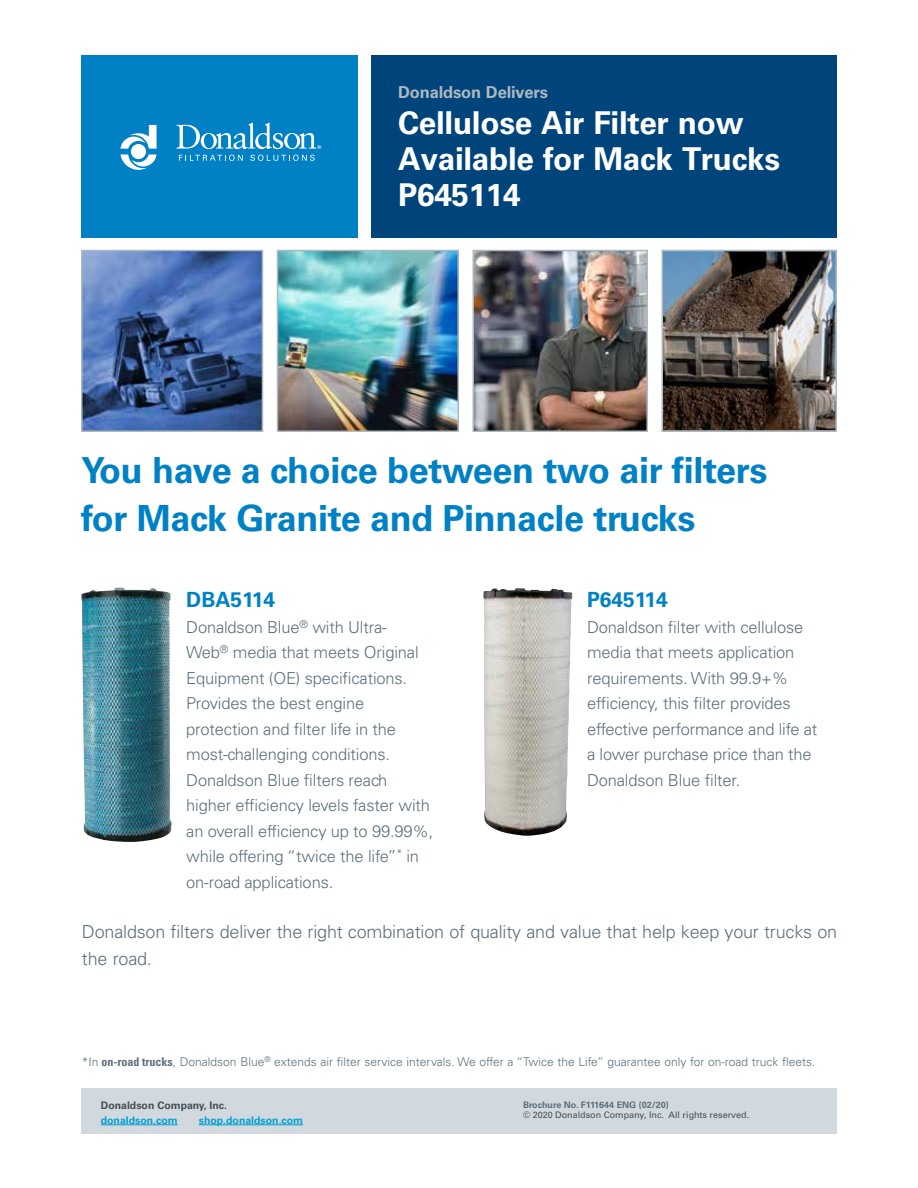
<style>
.page{position:relative;width:918px;height:1188px;background:#fff}
.page>*{position:absolute;margin:0;border:0;box-sizing:border-box;transform-origin:0 0}
.t1{font:700 36px/48px "Univers LT Std";letter-spacing:-.01em;color:#0081c6}
.t2{font:700 31.5px/36px "Univers LT Std";letter-spacing:-.01em;color:#fff}
.t3{font:700 21px "Univers LT Std";color:#0081c6}
.t4{font:300 18px/27px "Univers LT Std";letter-spacing:-.01em;color:#5c6f7c}
.t5{font:300 16.5px/25.5px "Univers LT Std";letter-spacing:-.01em;color:#5c6f7c}
.t6{font:700 16.5px "Univers LT Std";letter-spacing:-.01em;color:#adb8bf}
.t7{font:300 12px "Univers LT Std";color:#5c6f7c}
.t8{font:700 10.5px "Univers LT Std";color:#009ed4}
.t9{font:700 10.5px "Univers LT Std";color:#404f59}
.t10{font:9px "Univers LT Std";color:#404f59}
.t11{font:700 9px "Univers LT Std";color:#5c6f7c}
.s1{font-weight:700;font-stretch:condensed}
</style>
<div class="page">
<div style="left:81px;top:1088px;width:756px;height:46px;background:#d2d9de"></div>
<hr style="left:101px;top:1125px;width:77px;height:1px;background:#009ed4">
<hr style="left:199px;top:1125px;width:104px;height:1px;background:#009ed4">
<img style="left:81px;top:588px;width:91px;height:254px">
<img style="left:483px;top:588px;width:89px;height:248px">
<div style="left:371px;top:55px;width:466px;height:182px;background:#00447c"></div>
<div style="left:81px;top:55px;width:277px;height:182px;background:#0081c6"></div>
<img style="left:84px;top:253px;width:176px;height:176px">
<div style="left:81px;top:250px;width:182px;height:182px;border:2px solid #adb8bf"></div>
<img style="left:280px;top:253px;width:176px;height:176px">
<div style="left:277px;top:250px;width:182px;height:182px;border:2px solid #adb8bf"></div>
<img style="left:665px;top:253px;width:169px;height:176px">
<div style="left:662px;top:250px;width:175px;height:182px;border:2px solid #adb8bf"></div>
<img style="left:475px;top:253px;width:170px;height:176px">
<div style="left:472px;top:250px;width:176px;height:182px;border:2px solid #adb8bf"></div>
<svg style="left:120px;top:123px;width:201px;height:47px"></svg>
<p class="t6" style="left:398px;top:83px;width:151px">Donaldson Delivers</p>
<h2 class="t2" style="left:398px;top:105px;width:383px">Cellulose Air Filter now<br>Available for Mack Trucks<br>P645114</h2>
<h1 class="t1" style="left:81px;top:446px;width:688px">You have a choice between two air filters for Mack Granite and Pinnacle trucks</h1>
<p class="t3" style="left:186px;top:587px;width:91px">DBA5114</p>
<p class="t5" style="left:186px;top:614px;width:249px">Donaldson Blue<sup>®</sup> with Ultra-<br>Web<sup>®</sup> media that meets Original<br>Equipment (OE) specifications.<br>Provides the best engine protection and filter life in the most-challenging conditions.<br>Donaldson Blue filters reach higher efficiency levels faster with an overall efficiency up to 99.99%, while offering “twice the life”<sup>*</sup> in on-road applications.</p>
<p class="t3" style="left:587px;top:587px;width:82px">P645114</p>
<p class="t5" style="left:587px;top:614px;width:232px">Donaldson filter with cellulose media that meets application requirements. With 99.9+% efficiency, this filter provides effective performance and life at a lower purchase price than the<br>Donaldson Blue filter.</p>
<p class="t4" style="left:82px;top:918px;width:757px">Donaldson filters deliver the right combination of quality and value that help keep your trucks on the road.</p>
<p class="t7" style="left:82px;top:1054px;width:735px">*In <span class="s1">on-road trucks</span>, Donaldson Blue<sup>®</sup> extends air filter service intervals. We offer a “Twice the Life” guarantee only for on-road truck fleets.</p>
<p class="t9" style="left:101px;top:1099px;width:128px">Donaldson Company, Inc.</p>
<p class="t8" style="left:101px;top:1114px;width:78px">donaldson.com</p>
<p class="t8" style="left:199px;top:1114px;width:106px">shop.donaldson.com</p>
<p class="t11" style="left:523px;top:1099px;width:147px">Brochure No. F111644 ENG (02/20)</p>
<p class="t10" style="left:523px;top:1110px;width:228px">© 2020 Donaldson Company, Inc. All rights reserved.</p>
</div>
